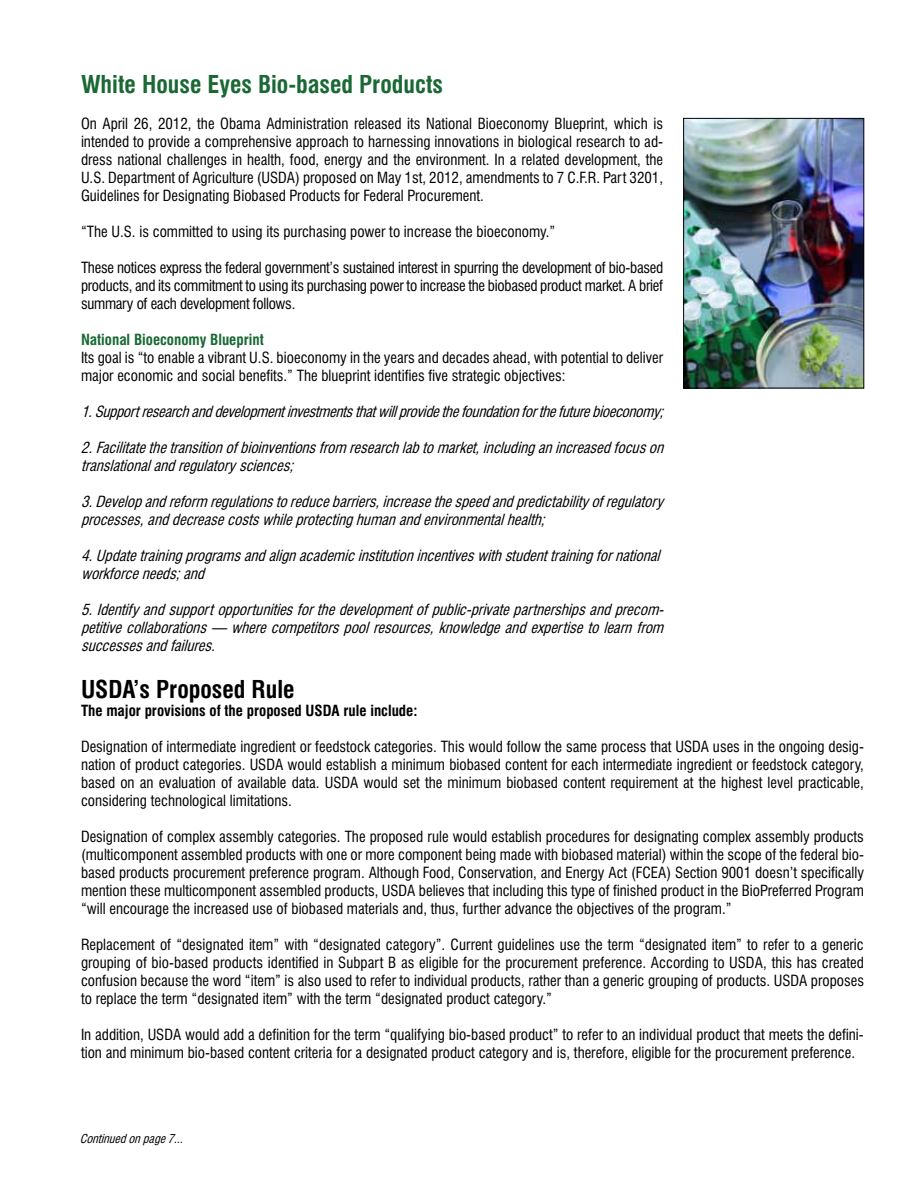
<style>
.page{position:relative;width:918px;height:1188px;background:#fff}
.page>*{position:absolute;margin:0;border:0;box-sizing:border-box;transform-origin:0 0}
.t1{font:700 condensed 24px "Swiss 721 BT";color:#1a6935}
.t2{font:700 condensed 24px "Swiss 721 BT";color:#000}
.t3{font:condensed 15px/18px "Swiss 721 BT";color:#000;text-align:justify}
.t4{font:italic condensed 15px/18px "Swiss 721 BT";color:#000}
.t5{font:700 condensed 15px "Swiss 721 BT";color:#000}
.t6{font:700 condensed 15px "Swiss 721 BT";color:#1a6935}
.t7{font:italic condensed 12px "Swiss 721 BT";color:#000}
</style>
<div class="page">
<img style="left:685px;top:120px;width:177px;height:266px">
<div style="left:683px;top:118px;width:181px;height:270px;border:1px solid #000"></div>
<h1 class="t1" style="left:81px;top:70px;width:364px">White House Eyes Bio-based Products</h1>
<p class="t3" style="left:81px;top:115px;width:584px">On April 26, 2012, the Obama Administration released its National Bioeconomy Blueprint, which is intended to provide a comprehensive approach to harnessing innovations in biological research to ad&shy;dress national challenges in health, food, energy and the environment. In a related development, the U.S. Department of Agriculture (USDA) proposed on May 1st, 2012, amendments to 7 C.F.R. Part 3201, Guidelines for Designating Biobased Products for Federal Procurement.</p>
<p class="t3" style="left:81px;top:223px;width:476px">“The U.S. is committed to using its purchasing power to increase the bioeconomy.”</p>
<p class="t3" style="left:81px;top:259px;width:584px">These notices express the federal government’s sustained interest in spurring the development of bio-based products, and its commitment to using its purchasing power to increase the biobased product market. A brief summary of each development follows.</p>
<p class="t6" style="left:81px;top:331px;width:184px">National Bioeconomy Blueprint</p>
<p class="t3" style="left:81px;top:349px;width:584px">Its goal is “to enable a vibrant U.S. bioeconomy in the years and decades ahead, with potential to deliver major economic and social benefits.” The blueprint identifies five strategic objectives:</p>
<p class="t4" style="left:81px;top:403px;width:589px">1.Supportresearchanddevelopmentinvestmentsthatwillprovidethefoundationforthefuturebioeconomy;</p>
<p class="t4" style="left:81px;top:439px;width:589px">2.Facilitatethetransitionofbioinventionsfrom researchlabtomarket,includinganincreasedfocuson translationalandregulatorysciences;</p>
<p class="t4" style="left:81px;top:493px;width:588px">3.Developandreform regulationstoreducebarriers,increasethespeedandpredictabilityofregulatory processes,anddecreasecostswhileprotectinghumanandenvironmentalhealth;</p>
<p class="t4" style="left:81px;top:547px;width:585px">4.Updatetrainingprogramsandalignacademicinstitutionincentiveswithstudenttrainingfornational workforceneeds;and</p>
<p class="t4" style="left:81px;top:601px;width:588px;text-align:justify">5.Identifyandsupportopportunitiesforthedevelopmentofpublic-privatepartnershipsandprecom&shy;petitivecollaborations— wherecompetitorspoolresources,knowledgeandexpertisetolearnfrom successesandfailures.</p>
<h1 class="t2" style="left:81px;top:675px;width:215px">USDA’s Proposed Rule</h1>
<p class="t5" style="left:81px;top:701px;width:338px">The major provisions of the proposed USDA rule include:</p>
<p class="t3" style="left:81px;top:737px;width:785px">Designation of intermediate ingredient or feedstock categories. This would follow the same process that USDA uses in the ongoing desig&shy;nation of product categories. USDA would establish a minimum biobased content for each intermediate ingredient or feedstock category, based on an evaluation of available data. USDA would set the minimum biobased content requirement at the highest level practicable, considering technological limitations.</p>
<p class="t3" style="left:81px;top:827px;width:785px">Designation of complex assembly categories. The proposed rule would establish procedures for designating complex assembly products (multicomponent assembled products with one or more component being made with biobased material) within the scope of the federal bio&shy;based products procurement preference program. Although Food, Conservation, and Energy Act (FCEA) Section 9001 doesn’t specifically mention these multicomponent assembled products, USDA believes that including this type of finished product in the BioPreferred Program “will encourage the increased use of biobased materials and, thus, further advance the objectives of the program.”</p>
<p class="t3" style="left:81px;top:935px;width:785px">Replacement of “designated item” with “designated category”. Current guidelines use the term “designated item” to refer to a generic grouping of bio-based products identified in Subpart B as eligible for the procurement preference. According to USDA, this has created confusion because the word “item” is also used to refer to individual products, rather than a generic grouping of products. USDA proposes to replace the term “designated item” with the term “designated product category.”</p>
<p class="t3" style="left:81px;top:1025px;width:784px">In addition, USDA would add a definition for the term “qualifying bio-based product” to refer to an individual product that meets the defini&shy;tion and minimum bio-based content criteria for a designated product category and is, therefore, eligible for the procurement preference.</p>
<p class="t7" style="left:80px;top:1132px;width:109px">Continuedonpage7...</p>
</div>
